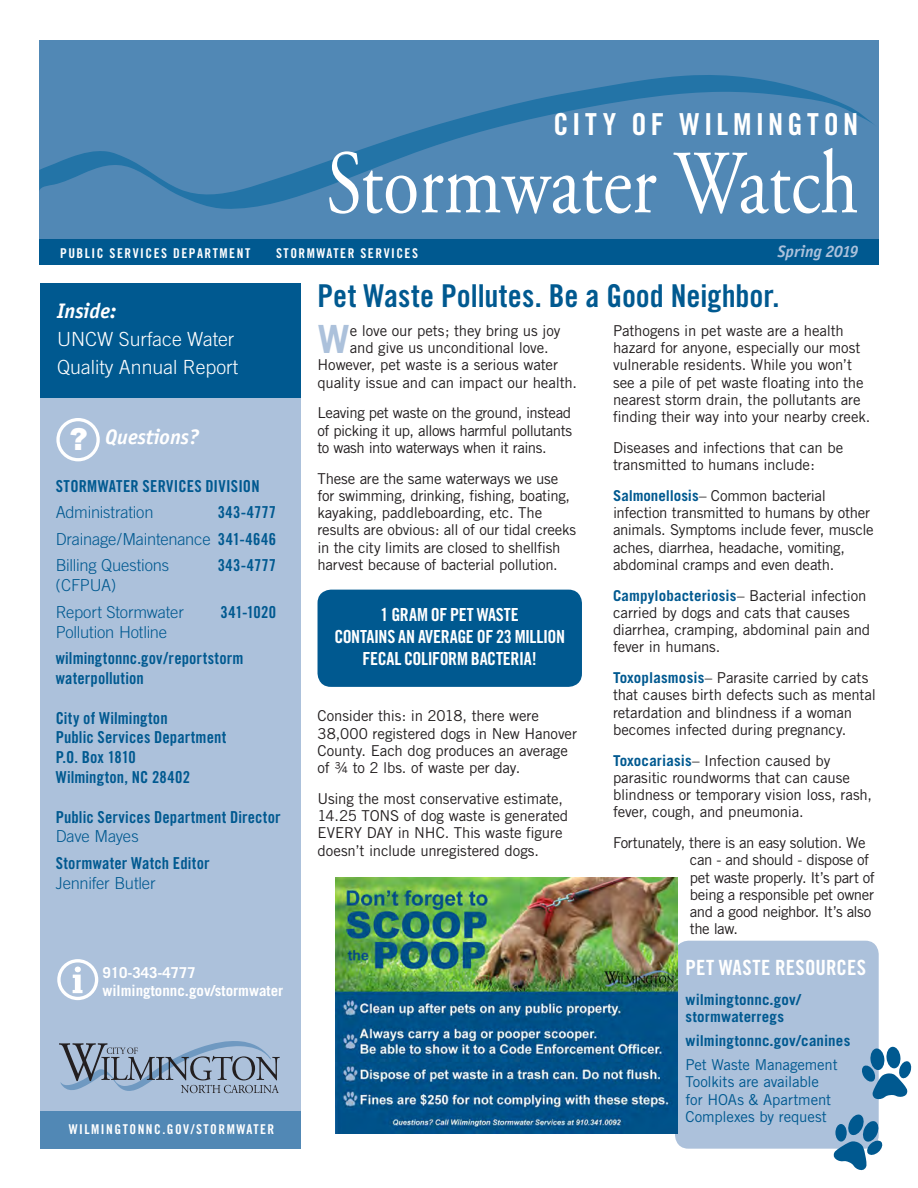
<style>
.page{position:relative;width:918px;height:1188px;background:#fff}
.page>*{position:absolute;margin:0;border:0;box-sizing:border-box;transform-origin:0 0}
.t1{font:90px "Adobe Garamond Pro";color:#fff;scale:.82 1}
.t2{font:700 38.85px "Trade Gothic";color:#acc1db}
.t3{font:31.5px "Trade Gothic Bold Cond Twenty";color:#005990}
.t4{font:30.3px "Trade Gothic Bold Cond Twenty";letter-spacing:.14em;color:#fff}
.t5{font:900 30.15px "Arial";color:#fff}
.t6{font:italic 700 21px "Officina San ITC";color:#fff}
.t7{font:21px "Trade Gothic Bold Cond Twenty";letter-spacing:.01em;color:#fff}
.t8{font:300 19.5px/28.2px "Trade Gothic";color:#fff}
.t9{font:18px/21.6px "Trade Gothic Bold Cond Twenty";letter-spacing:-.02em;color:#fff;text-align:center}
.t10{font:16.5px/19.8px "Trade Gothic Bold Cond Twenty";letter-spacing:.005em;color:#005990}
.t11{font:300 16.5px "Trade Gothic";letter-spacing:-.01em;color:#005990}
.t12{font:italic 700 16.5px "Officina San ITC";color:#acc1db}
.t13{font:15px/17.2px "Trade Gothic";letter-spacing:-.015em;color:#231f20}
.t14{font:15px/17.2px "Trade Gothic";letter-spacing:-.01em;color:#005990}
.t15{font:700 15px/17.2px "Trade Gothic";letter-spacing:.01em;color:#005990}
.t16{font:700 15px/18px "Trade Gothic";color:#fff}
.t17{font:13.5px "Trade Gothic Bold Cond Twenty";letter-spacing:.11em;color:#fff}
.s1{font-family:"Trade Gothic Bold Cond Twenty";font-weight:400}
.s2{font-family:"Trade Gothic";font-weight:300}
.s3{font-weight:700;color:#005990}
</style>
<div class="page">
<div style="left:40px;top:283px;width:261px;height:832px;background:#acc1db"></div>
<div style="left:39px;top:40px;width:840px;height:225px;background:#5188b5"></div>
<div style="left:40px;top:283px;width:261px;height:114px;background:#005990"></div>
<svg style="left:39px;top:75px;width:834px;height:134px"></svg>
<div style="left:40px;top:1111px;width:261px;height:38px;background:#5188b5"></div>
<div style="left:39px;top:239px;width:840px;height:26px;background:#005990"></div>
<svg style="left:59px;top:1041px;width:221px;height:53px"></svg>
<div style="left:675px;top:941px;width:204px;height:208px;background:#acc1db;border-radius:14px"></div>
<svg style="left:57px;top:959px;width:41px;height:41px"></svg>
<div style="left:56px;top:418px;width:44px;height:43px;border:3px solid #fff;border-radius:50%"></div>
<div style="left:318px;top:590px;width:264px;height:97px;background:#005990;border-radius:14px"></div>
<img style="left:336px;top:878px;width:341px;height:256px">
<svg style="left:833px;top:1113px;width:50px;height:58px"></svg>
<svg style="left:862px;top:1046px;width:50px;height:53px"></svg>
<p class="t4" style="left:553px;top:106px;width:306px">CITY OF WILMINGTON</p>
<p class="t1" style="left:326px;top:130px;width:650px">Stormwater Watch</p>
<p class="t17" style="left:60px;top:245px;width:192px">PUBLIC SERVICES DEPARTMENT</p>
<p class="t17" style="left:276px;top:245px;width:143px">STORMWATER SERVICES</p>
<p class="t12" style="left:777px;top:242px;width:82px">Spring 2019</p>
<p class="t6" style="left:57px;top:298px;width:61px">Inside:</p>
<p class="t8" style="left:57px;top:325px;width:182px">UNCW Surface Water<br>Quality Annual Report</p>
<p class="t5" style="left:69px;top:417px;width:20px">?</p>
<p class="t6" style="left:105px;top:424px;width:95px">Questions?</p>
<p class="t10" style="left:56px;top:476px;width:205px">STORMWATER SERVICES DIVISION</p>
<p class="t11" style="left:56px;top:503px;width:99px">Administration</p>
<p class="t10" style="left:218px;top:502px;width:60px">343-4777</p>
<p class="t11" style="left:56px;top:529px;width:222px">Drainage/Maintenance <span class="s1">341-4646</span></p>
<p class="t11" style="left:56px;top:556px;width:115px">Billing Questions</p>
<p class="t10" style="left:218px;top:556px;width:60px">343-4777</p>
<p class="t11" style="left:56px;top:576px;width:62px">(CFPUA)</p>
<p class="t11" style="left:56px;top:602px;width:130px">Report Stormwater</p>
<p class="t10" style="left:221px;top:602px;width:57px">341-1020</p>
<p class="t11" style="left:56px;top:622px;width:113px">Pollution Hotline</p>
<p class="t10" style="left:56px;top:648px;width:189px">wilmingtonnc.gov/reportstorm waterpollution</p>
<p class="t10" style="left:56px;top:708px;width:113px">City of Wilmington</p>
<p class="t10" style="left:56px;top:727px;width:172px">Public Services Department</p>
<p class="t10" style="left:56px;top:747px;width:82px">P.O. Box 1810</p>
<p class="t10" style="left:56px;top:767px;width:136px">Wilmington, NC 28402</p>
<p class="t10" style="left:56px;top:807px;width:226px">Public Services Department Director</p>
<p class="t11" style="left:56px;top:827px;width:84px">Dave Mayes</p>
<p class="t10" style="left:56px;top:853px;width:155px">Stormwater Watch Editor<br><span class="s2">Jennifer Butler</span></p>
<p class="t16" style="left:102px;top:964px;width:182px">910-343-4777 wilmingtonnc.gov/stormwater</p>
<p class="t17" style="left:69px;top:1121px;width:207px">WILMINGTONNC.GOV/STORMWATER</p>
<p class="t3" style="left:318px;top:276px;width:463px">Pet Waste Pollutes. Be a Good Neighbor.</p>
<p class="t2" style="left:318px;top:315px;width:34px">W</p>
<p class="t13" style="left:350px;top:322px;width:212px">e love our pets; they bring us joy</p>
<p class="t13" style="left:350px;top:339px;width:200px">and give us unconditional love.</p>
<p class="t13" style="left:318px;top:356px;width:242px">However, pet waste is a serious water</p>
<p class="t13" style="left:318px;top:374px;width:261px">quality issue and can impact our health.</p>
<p class="t13" style="left:318px;top:404px;width:256px;text-align:justify">Leaving pet waste on the ground, instead of picking it up, allows harmful pollutants to wash into waterways when it rains.</p>
<p class="t13" style="left:318px;top:470px;width:260px">These are the same waterways we use for swimming, drinking, fishing, boating, kayaking, paddleboarding, etc. The results are obvious: all of our tidal creeks in the city limits are closed to shellfish harvest because of bacterial pollution.</p>
<p class="t9" style="left:334px;top:604px;width:232px">1 GRAM OF PET WASTE<br>CONTAINS AN AVERAGE OF 23 MILLION<br>FECAL COLIFORM BACTERIA!</p>
<p class="t13" style="left:318px;top:707px;width:261px">Consider this: in 2018, there were 38,000 registered dogs in New Hanover County. Each dog produces an average of ¾ to 2 lbs. of waste per day.</p>
<p class="t13" style="left:318px;top:790px;width:252px">Using the most conservative estimate, 14.25 TONS of dog waste is generated EVERY DAY in NHC. This waste figure doesn’t include unregistered dogs.</p>
<p class="t13" style="left:613px;top:322px;width:259px">Pathogens in pet waste are a health hazard for anyone, especially our most vulnerable residents. While you won’t see a pile of pet waste floating into the nearest storm drain, the pollutants are finding their way into your nearby creek.</p>
<p class="t13" style="left:613px;top:439px;width:232px">Diseases and infections that can be transmitted to humans include:</p>
<p class="t13" style="left:613px;top:487px;width:262px"><span class="s3">Salmonellosis</span>– Common bacterial infection transmitted to humans by other animals. Symptoms include fever, muscle aches, diarrhea, headache, vomiting, abdominal cramps and even death.</p>
<p class="t13" style="left:613px;top:587px;width:259px"><span class="s3">Campylobacteriosis</span>– Bacterial infection carried by dogs and cats that causes diarrhea, cramping, abdominal pain and fever in humans.</p>
<p class="t13" style="left:613px;top:669px;width:264px"><span class="s3">Toxoplasmosis</span>– Parasite carried by cats that causes birth defects such as mental retardation and blindness if a woman becomes infected during pregnancy.</p>
<p class="t13" style="left:613px;top:752px;width:261px"><span class="s3">Toxocariasis</span>– Infection caused by parasitic roundworms that can cause blindness or temporary vision loss, rash, fever, cough, and pneumonia.</p>
<p class="t13" style="left:690px;top:834px;width:187px;text-indent:-77px">Fortunately, there is an easy solution. We can - and should - dispose of pet waste properly. It’s part of being a responsible pet owner and a good neighbor. It’s also the law.</p>
<p class="t7" style="left:686px;top:955px;width:182px">PET WASTE RESOURCES</p>
<p class="t15" style="left:686px;top:991px;width:117px">wilmingtonnc.gov/ stormwaterregs</p>
<p class="t15" style="left:686px;top:1032px;width:166px">wilmingtonnc.gov/canines</p>
<p class="t14" style="left:686px;top:1056px;width:154px">Pet Waste Management<br>Toolkits are available for HOAs &amp; Apartment<br>Complexes by request</p>
</div>
